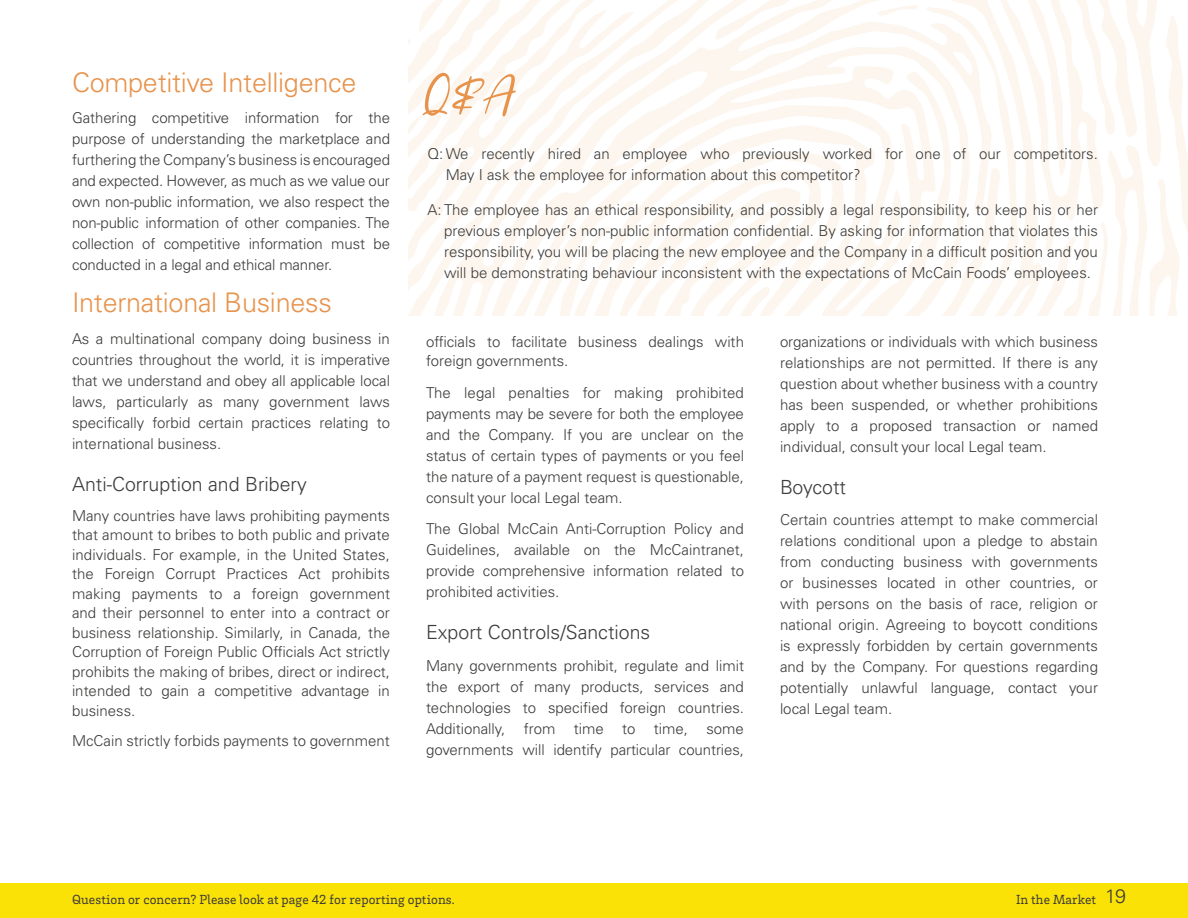
<style>
.page{position:relative;width:1188px;height:918px;background:#fff}
.page>*{position:absolute;margin:0;border:0;box-sizing:border-box;transform-origin:0 0}
.callout_head{font:61.5px "Summer Festival";color:#e7934c}
.body{font:300 27px "Univers LT Pro 45";letter-spacing:-.01em;color:#e7934c}
.subheader{font:300 19.5px "Univers LT Pro 45";color:#3c3b3a}
.body-2{font:300 15px/21px "Univers LT Pro 45";color:#3c3b3a;text-align:justify}
.bullets-last{font:300 15px/21px "Univers LT Pro 45";color:#3c3b3a}
.t1{font:13.5px "Brix Slab";letter-spacing:.01em;color:#3c3b3a}
.s1{font-family:"Univers LT Pro 45";font-weight:300;font-size:19.5px}
</style>
<div class="page">
<svg style="left:1043px;top:0;width:145px;height:316px"></svg>
<svg style="left:566px;top:0;width:477px;height:316px"></svg>
<svg style="left:408px;top:0;width:158px;height:316px"></svg>
<div style="left:0;top:883px;width:1188px;height:35px;background:#fae106"></div>
<p class="body" style="left:72px;top:64px;width:286px">Competitive Intelligence</p>
<p class="body-2" style="left:72px;top:107px;width:320px">Gathering competitive information for the purpose of understanding the marketplace and furthering the Company’s business is encouraged and expected. However, as much as we value our own non-public information, we also respect the non-public information of other companies. The collection of competitive information must be conducted in a legal and ethical manner.</p>
<p class="body" style="left:72px;top:285px;width:261px">International Business</p>
<p class="body-2" style="left:72px;top:327px;width:320px">As a multinational company doing business in countries throughout the world, it is imperative that we understand and obey all applicable local laws, particularly as many government laws specifically forbid certain practices relating to international business.</p>
<p class="subheader" style="left:72px;top:471px;width:236px">Anti-Corruption and Bribery</p>
<p class="body-2" style="left:72px;top:505px;width:320px;line-height:19.5px">Many countries have laws prohibiting payments that amount to bribes to both public and private individuals. For example, in the United States, the Foreign Corrupt Practices Act prohibits making payments to a foreign government and their personnel to enter into a contract or business relationship. Similarly, in Canada, the Corruption of Foreign Public Officials Act strictly prohibits the making of bribes, direct or indirect, intended to gain a competitive advantage in business.</p>
<p class="body-2" style="left:72px;top:729px;width:319px">McCain strictly forbids payments to government</p>
<p class="callout_head" style="left:426px;top:62px;width:92px">Q&amp;A</p>
<p class="bullets-last" style="left:446px;top:143px;width:654px;text-indent:-18px">Q: We recently hired an employee who previously worked for one of our competitors.<br>May I ask the employee for information about this competitor?</p>
<p class="bullets-last" style="left:444px;top:198px;width:656px;text-align:justify;text-indent:-17px">A: The employee has an ethical responsibility, and possibly a legal responsibility, to keep his or her previous employer’s non-public information confidential. By asking for information that violates this responsibility, you will be placing the new employee and the Company in a difficult position and you will be demonstrating behaviour inconsistent with the expectations of McCain Foods’ employees.</p>
<p class="body-2" style="left:426px;top:331px;width:320px;line-height:19.5px">officials to facilitate business dealings with foreign governments.</p>
<p class="body-2" style="left:426px;top:382px;width:320px">The legal penalties for making prohibited payments may be severe for both the employee and the Company. If you are unclear on the status of certain types of payments or you feel the nature of a payment request is questionable, consult your local Legal team.</p>
<p class="body-2" style="left:426px;top:518px;width:320px">The Global McCain Anti-Corruption Policy and Guidelines, available on the McCaintranet, provide comprehensive information related to prohibited activities.</p>
<p class="subheader" style="left:426px;top:620px;width:226px">Export Controls/Sanctions</p>
<p class="body-2" style="left:426px;top:655px;width:320px">Many governments prohibit, regulate and limit the export of many products, services and technologies to specified foreign countries.<br>Additionally, from time to time, some governments will identify particular countries,</p>
<p class="body-2" style="left:780px;top:331px;width:320px">organizations or individuals with which business relationships are not permitted. If there is any question about whether business with a country has been suspended, or whether prohibitions apply to a proposed transaction or named individual, consult your local Legal team.</p>
<p class="subheader" style="left:780px;top:474px;width:68px">Boycott</p>
<p class="body-2" style="left:780px;top:509px;width:320px">Certain countries attempt to make commercial relations conditional upon a pledge to abstain from conducting business with governments or businesses located in other countries, or with persons on the basis of race, religion or national origin. Agreeing to boycott conditions is expressly forbidden by certain governments and by the Company. For questions regarding potentially unlawful language, contact your local Legal team.</p>
<p class="t1" style="left:72px;top:891px;width:384px">Question or concern? Please look at page 42 for reporting options.</p>
<p class="t1" style="left:1016px;top:891px;width:112px">In the Market <span class="s1">19</span></p>
</div>
